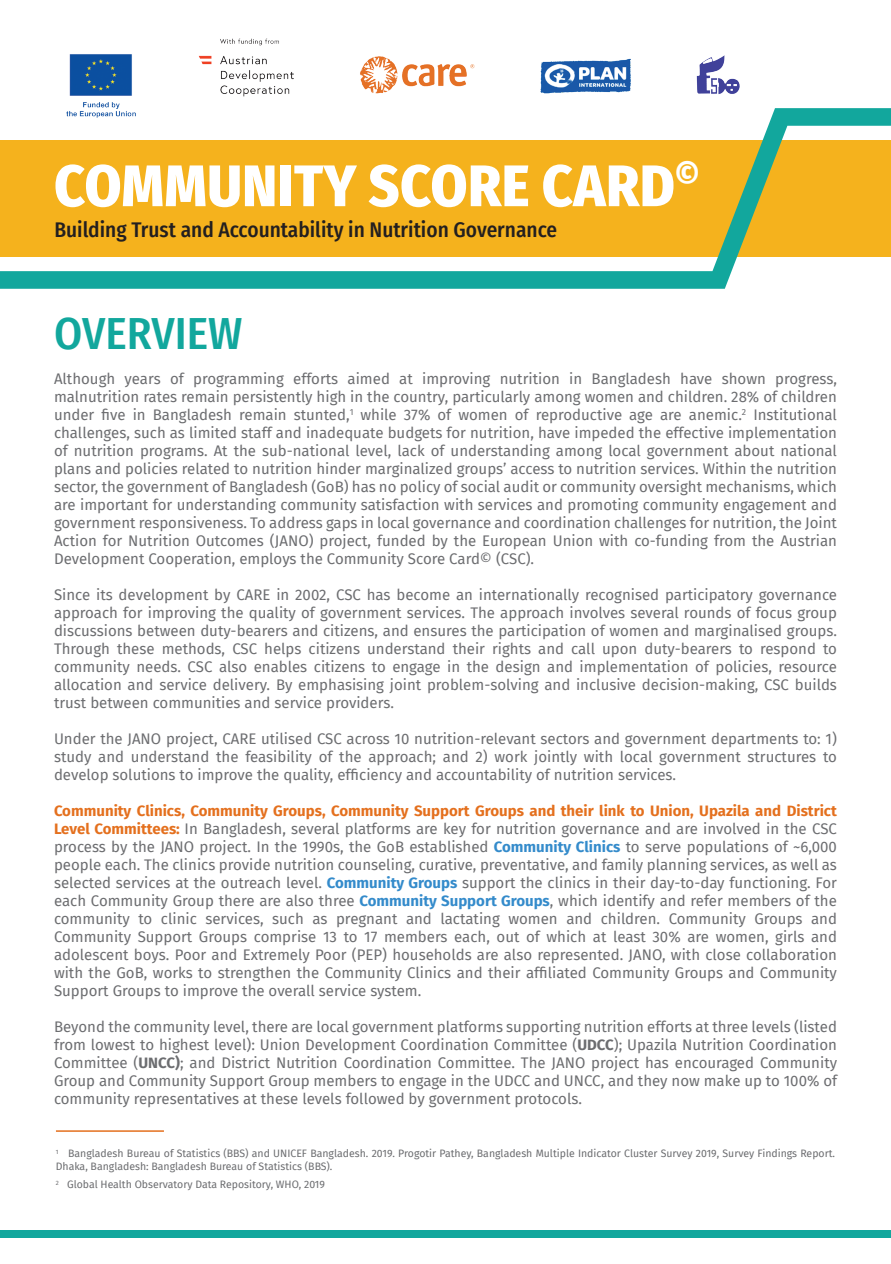
<style>
.page{position:relative;width:891px;height:1264px;background:#fff}
.page>*{position:absolute;margin:0;border:0;box-sizing:border-box;transform-origin:0 0}
.t1{font:800 58.5px "Fira Sans Condensed";letter-spacing:.01em;color:#fff}
.t2{font:500 45px "Fira Sans Condensed";color:#12a79d}
.t3{font:500 21.15px "Fira Sans Condensed";color:#231f20}
.t4{font:15px/18px "Fira Sans";color:#6c6d70;text-align:justify}
.t5{font:10.5px/12.6px "Fira Sans";color:#6c6d70}
.s1{font-weight:700;color:#e4701e}
.s2{font-weight:700;color:#348bcb}
.s3{font-weight:700}
</style>
<div class="page">
<hr style="left:56px;top:1130px;width:108px;height:1px;background:#e4701e">
<svg style="left:0;top:108px;width:891px;height:181px;fill:#f5b21d"></svg>
<div style="left:0;top:1230px;width:891px;height:8px;background:#12a79d"></div>
<img style="left:65px;top:38px;width:686px;height:97px">
<h1 class="t1" style="left:54px;top:135px;width:647px">COMMUNITY SCORE CARD<sup>©</sup></h1>
<h3 class="t3" style="left:54px;top:213px;width:504px">Building Trust and Accountability in Nutrition Governance</h3>
<h2 class="t2" style="left:54px;top:297px;width:190px">OVERVIEW</h2>
<p class="t4" style="left:54px;top:369px;width:785px">Although years of programming efforts aimed at improving nutrition in Bangladesh have shown progress, malnutrition rates remain persistently high in the country, particularly among women and children. 28% of children under five in Bangladesh remain stunted,<sup>1</sup> while 37% of women of reproductive age are anemic.<sup>2</sup> Institutional challenges, such as limited staff and inadequate budgets for nutrition, have impeded the effective implementation of nutrition programs. At the sub-national level, lack of understanding among local government about national plans and policies related to nutrition hinder marginalized groups’ access to nutrition services. Within the nutrition sector, the government of Bangladesh (GoB) has no policy of social audit or community oversight mechanisms, which are important for understanding community satisfaction with services and promoting community engagement and government responsiveness. To address gaps in local governance and coordination challenges for nutrition, the Joint Action for Nutrition Outcomes (JANO) project, funded by the European Union with co-funding from the Austrian Development Cooperation, employs the Community Score Card© (CSC).</p>
<p class="t4" style="left:54px;top:585px;width:785px">Since its development by CARE in 2002, CSC has become an internationally recognised participatory governance approach for improving the quality of government services. The approach involves several rounds of focus group discussions between duty-bearers and citizens, and ensures the participation of women and marginalised groups.<br>Through these methods, CSC helps citizens understand their rights and call upon duty-bearers to respond to community needs. CSC also enables citizens to engage in the design and implementation of policies, resource allocation and service delivery. By emphasising joint problem-solving and inclusive decision-making, CSC builds trust between communities and service providers.</p>
<p class="t4" style="left:54px;top:729px;width:785px">Under the JANO project, CARE utilised CSC across 10 nutrition-relevant sectors and government departments to: 1) study and understand the feasibility of the approach; and 2) work jointly with local government structures to develop solutions to improve the quality, efficiency and accountability of nutrition services.</p>
<p class="t4" style="left:54px;top:801px;width:785px"><span class="s1">Community Clinics, Community Groups, Community Support Groups and their link to Union, Upazila and District Level Committees:</span> In Bangladesh, several platforms are key for nutrition governance and are involved in the CSC process by the JANO project. In the 1990s, the GoB established <span class="s2">Community Clinics</span> to serve populations of ~6,000 people each. The clinics provide nutrition counseling, curative, preventative, and family planning services, as well as selected services at the outreach level. <span class="s2">Community Groups</span> support the clinics in their day-to-day functioning. For each Community Group there are also three <span class="s2">Community Support Groups</span>, which identify and refer members of the community to clinic services, such as pregnant and lactating women and children. Community Groups and Community Support Groups comprise 13 to 17 members each, out of which at least 30% are women, girls and adolescent boys. Poor and Extremely Poor (PEP) households are also represented. JANO, with close collaboration with the GoB, works to strengthen the Community Clinics and their affiliated Community Groups and Community Support Groups to improve the overall service system.</p>
<p class="t4" style="left:54px;top:1017px;width:785px">Beyond the community level, there are local government platforms supporting nutrition efforts at three levels (listed from lowest to highest level): Union Development Coordination Committee (<span class="s3">UDCC</span>); Upazila Nutrition Coordination Committee (<span class="s3">UNCC)</span>; and District Nutrition Coordination Committee. The JANO project has encouraged Community Group and Community Support Group members to engage in the UDCC and UNCC, and they now make up to 100% of community representatives at these levels followed by government protocols.</p>
<p class="t5" style="left:56px;top:1146px;width:781px"><sup>1</sup> Bangladesh Bureau of Statistics (BBS) and UNICEF Bangladesh. 2019. Progotir Pathey, Bangladesh Multiple Indicator Cluster Survey 2019, Survey Findings Report.<br>Dhaka, Bangladesh: Bangladesh Bureau of Statistics (BBS).</p>
<p class="t5" style="left:56px;top:1178px;width:271px"><sup>2</sup> Global Health Observatory Data Repository, WHO, 2019</p>
</div>
